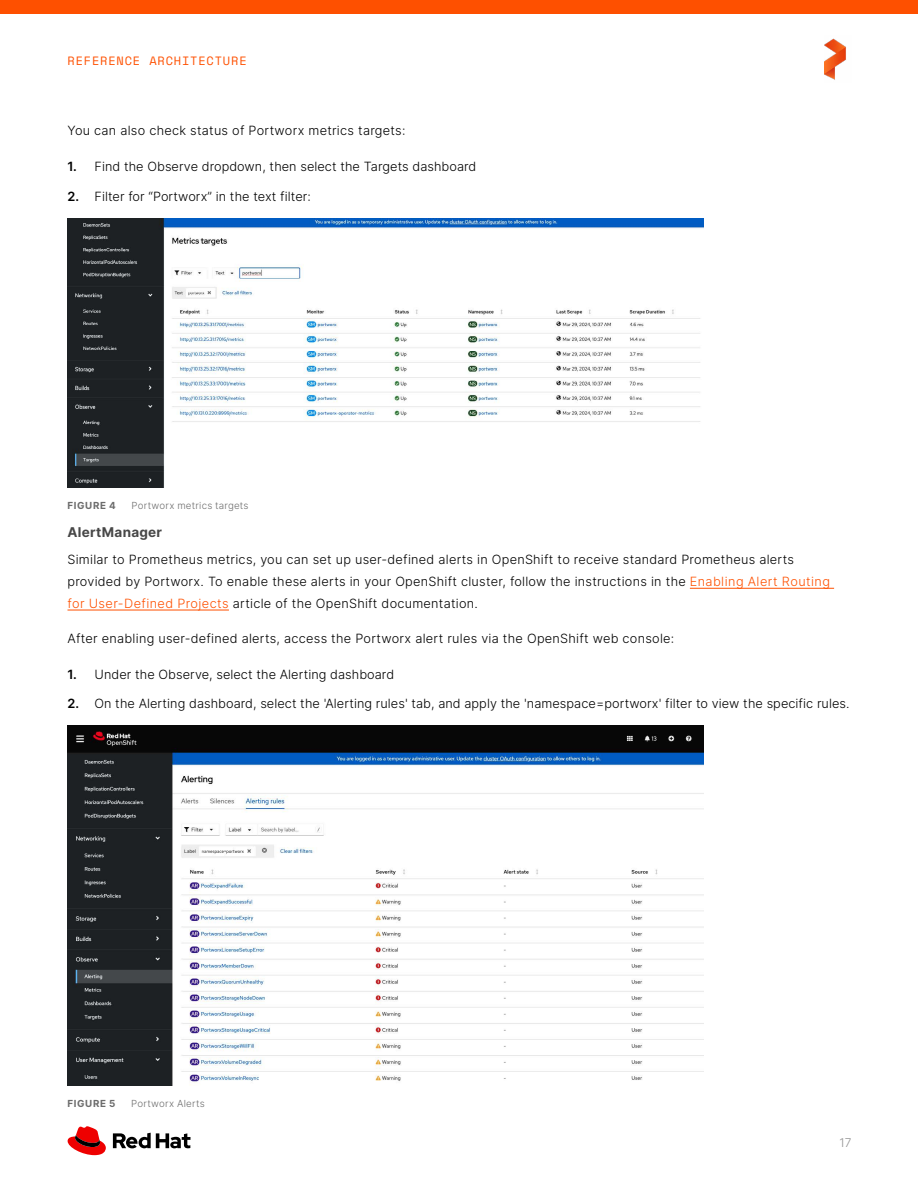
<style>
.page{position:relative;width:918px;height:1188px;background:#fff}
.page>*{position:absolute;margin:0;border:0;box-sizing:border-box;transform-origin:0 0}
.p_header-3{font:700 13.5px "Inter";letter-spacing:.02em;color:#474747}
.p_body{font:300 12.75px/21.8px "Inter";letter-spacing:.02em;color:#000}
.t1{font:12px "Space Mono";letter-spacing:.07em;color:#fe5000}
.t2{font:300 12px "Inter";color:#919191}
.t3{font:300 9.75px "Inter";letter-spacing:.025em;color:#6c6c6c}
.t4{font:700 9.75px "Inter";letter-spacing:.07em;color:#6c6c6c}
.s1{font-weight:600}
.s2{color:#fe5000}
</style>
<div class="page">
<div style="left:0;top:0;width:918px;height:14px;background:#fe5000"></div>
<img style="left:824px;top:38px;width:22px;height:42px">
<svg style="left:68px;top:1126px;width:38px;height:29px"></svg>
<svg style="left:113px;top:1133px;width:77px;height:15px"></svg>
<hr style="left:690px;top:588px;width:144px;height:1px;background:#fe5000">
<hr style="left:68px;top:610px;width:161px;height:1px;background:#fe5000">
<img style="left:68px;top:218px;width:635px;height:269px">
<img style="left:68px;top:726px;width:635px;height:360px">
<p class="t1" style="left:68px;top:52px;width:181px">REFERENCE ARCHITECTURE</p>
<p class="p_body" style="left:68px;top:120px;width:339px">You can also check status of Portworx metrics targets:</p>
<p class="p_body" style="left:68px;top:156px;width:410px"><span class="s1">1.</span> Find the Observe dropdown, then select the Targets dashboard</p>
<p class="p_body" style="left:68px;top:185px;width:245px"><span class="s1">2.</span> Filter for “Portworx” in the text filter:</p>
<p class="t4" style="left:68px;top:498px;width:50px">FIGURE 4</p>
<p class="t3" style="left:132px;top:498px;width:119px">Portworx metrics targets</p>
<p class="p_header-3" style="left:68px;top:522px;width:96px">AlertManager</p>
<p class="p_body" style="left:68px;top:549px;width:764px">Similar to Prometheus metrics, you can set up user-defined alerts in OpenShift to receive standard Prometheus alerts provided by Portworx. To enable these alerts in your OpenShift cluster, follow the instructions in the <span class="s2">Enabling Alert Routing for User-Defined Projects</span> article of the OpenShift documentation.</p>
<p class="p_body" style="left:68px;top:627px;width:608px">After enabling user-defined alerts, access the Portworx alert rules via the OpenShift web console:</p>
<p class="p_body" style="left:68px;top:663px;width:328px"><span class="s1">1.</span> Under the Observe, select the Alerting dashboard</p>
<p class="p_body" style="left:68px;top:693px;width:784px"><span class="s1">2.</span> On the Alerting dashboard, select the 'Alerting rules' tab, and apply the 'namespace=portworx' filter to view the specific rules.</p>
<p class="t4" style="left:68px;top:1097px;width:49px">FIGURE 5</p>
<p class="t3" style="left:131px;top:1097px;width:75px">Portworx Alerts</p>
<p class="t2" style="left:839px;top:1135px;width:14px">17</p>
</div>
